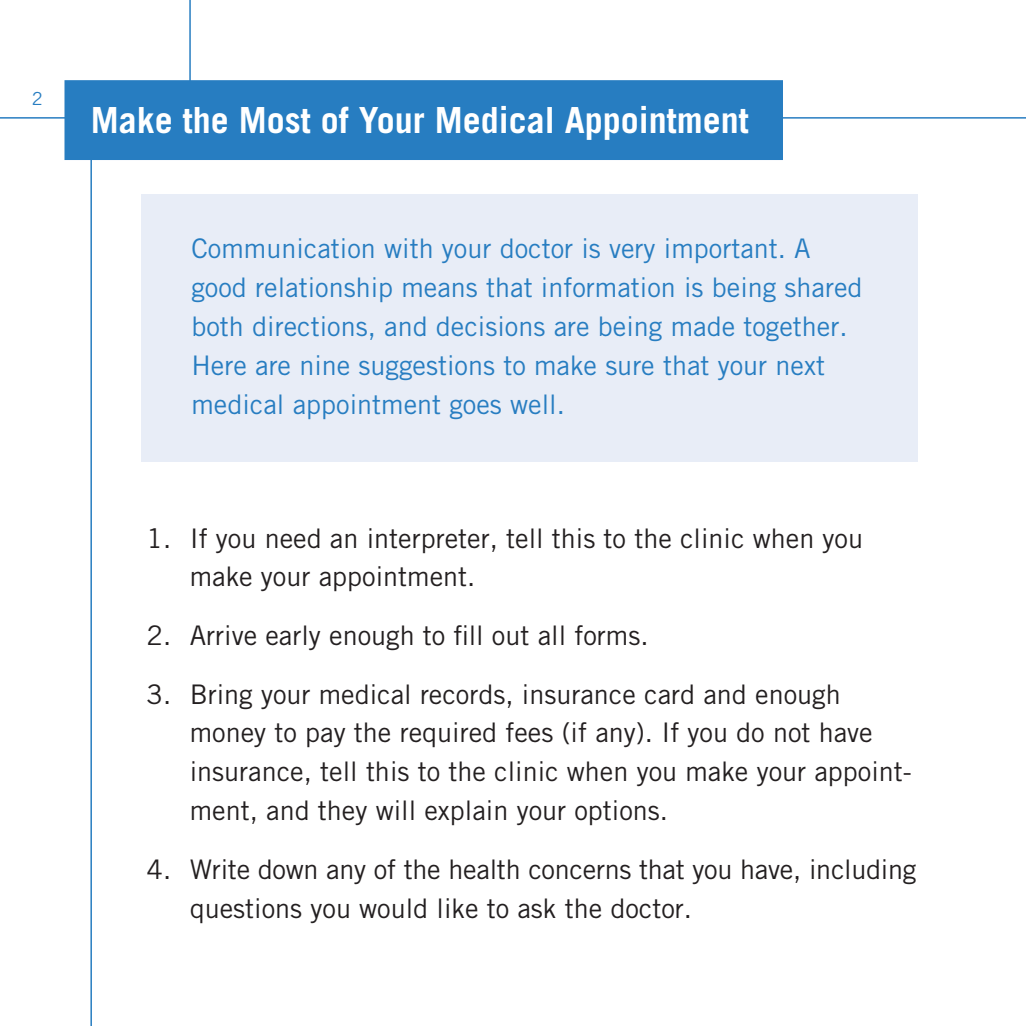
<style>
.page{position:relative;width:1026px;height:1026px;background:#fff}
.page>*{position:absolute;margin:0;border:0;box-sizing:border-box;transform-origin:0 0}
.t1{font:700 36px "Trade Gothic LT Std";color:#fff}
.t2{font:27px/39px "Trade Gothic LT Std";color:#231f20}
.t3{font:27px/39px "Trade Gothic LT Std";color:#277dc1}
.t4{font:18px "Trade Gothic LT Std";color:#277dc1}
</style>
<div class="page">
<hr style="left:0;top:117px;width:65px;height:2px;background:#277dc1">
<hr style="left:189px;top:0;width:2px;height:82px;background:#277dc1">
<hr style="left:390px;top:117px;width:636px;height:2px;background:#277dc1">
<div style="left:64px;top:80px;width:719px;height:80px;background:#277dc1;border:2px solid #277dc1"></div>
<hr style="left:90px;top:146px;width:2px;height:880px;background:#277dc1">
<div style="left:141px;top:194px;width:777px;height:267px;background:#e8edf7"></div>
<p class="t4" style="left:32px;top:88px;width:12px">2</p>
<h1 class="t1" style="left:91px;top:98px;width:660px">Make the Most of Your Medical Appointment</h1>
<p class="t3" style="left:191px;top:229px;width:673px">Communication with your doctor is very important. A good relationship means that information is being shared both directions, and decisions are being made together.<br>Here are nine suggestions to make sure that your next medical appointment goes well.</p>
<p class="t2" style="left:190px;top:518px;width:675px;text-indent:-43px">1. If you need an interpreter, tell this to the clinic when you make your appointment.</p>
<p class="t2" style="left:147px;top:616px;width:504px">2. Arrive early enough to fill out all forms.</p>
<p class="t2" style="left:190px;top:674px;width:724px;text-indent:-43px">3. Bring your medical records, insurance card and enough money to pay the required fees (if any). If you do not have insurance, tell this to the clinic when you make your appoint&shy;ment, and they will explain your options.</p>
<p class="t2" style="left:190px;top:850px;width:728px;text-indent:-43px">4. Write down any of the health concerns that you have, including questions you would like to ask the doctor.</p>
</div>
